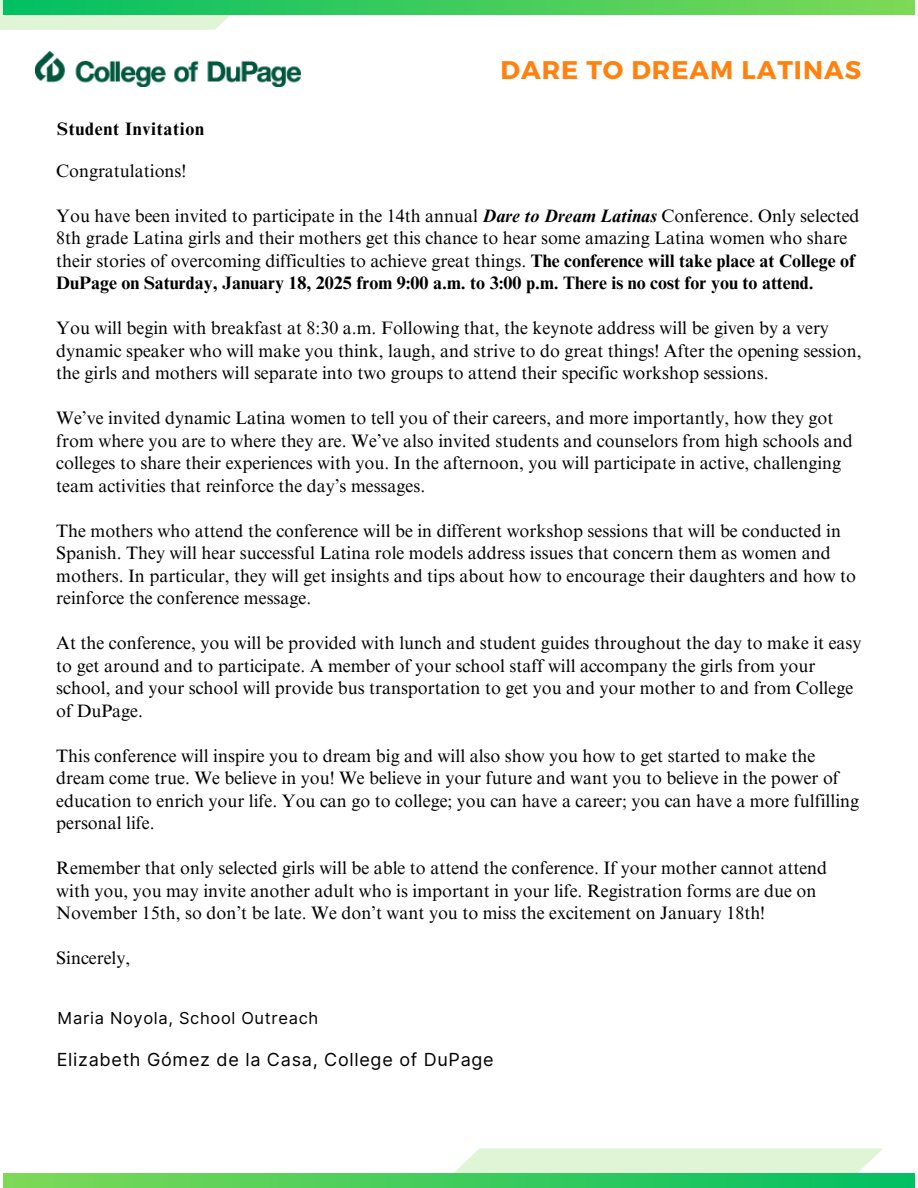
<style>
.page{position:relative;width:918px;height:1188px;background:#fff}
.page>*{position:absolute;margin:0;border:0;box-sizing:border-box;transform-origin:0 0}
.t1{font:700 25.5px "Montserrat";letter-spacing:.04em;color:#ff8210}
.t2{font:18px/22.5px "Times NRMT Pro";color:#000}
.t3{font:18px "Inter";letter-spacing:.04em;color:#000}
.t4{font:700 18px "Times NRMT Pro";letter-spacing:.04em;color:#000}
.t5{font:16.5px "Inter";letter-spacing:.04em;color:#000}
.s1{font-weight:700;font-style:italic}
.s2{font-weight:700}
</style>
<div class="page">
<svg style="left:454px;top:1148px;width:429px;height:25px;background:#e1f5d7"></svg>
<svg style="left:4px;top:1173px;width:910px;height:15px;background:#3fcc5c"></svg>
<div style="left:0;top:0;width:230px;height:30px;background:#dff5d5"></div>
<svg style="left:3px;top:0;width:911px;height:15px;background:#3fcc5c"></svg>
<img style="left:35px;top:51px;width:266px;height:35px">
<p class="t4" style="left:57px;top:122px;width:149px">Student Invitation</p>
<p class="t1" style="left:501px;top:54px;width:362px">DARE TO DREAM LATINAS</p>
<p class="t2" style="left:56px;top:161px;width:132px">Congratulations!</p>
<h1 class="t2" style="left:56px;top:206px;width:805px">You have been invited to participate in the 14th annual <span class="s1">Dare to Dream Latinas</span> Conference. Only selected 8th grade Latina girls and their mothers get this chance to hear some amazing Latina women who share their stories of overcoming difficulties to achieve great things. <span class="s2">The conference will take place at College of DuPage on Saturday, January 18, 2025 from 9:00 a.m. to 3:00 p.m. There is no cost for you to attend.</span></h1>
<h2 class="t2" style="left:56px;top:319px;width:807px">You will begin with breakfast at 8:30 a.m. Following that, the keynote address will be given by a very dynamic speaker who will make you think, laugh, and strive to do great things! After the opening session, the girls and mothers will separate into two groups to attend their specific workshop sessions.</h2>
<p class="t2" style="left:56px;top:409px;width:798px">We’ve invited dynamic Latina women to tell you of their careers, and more importantly, how they got from where you are to where they are. We’ve also invited students and counselors from high schools and colleges to share their experiences with you. In the afternoon, you will participate in active, challenging team activities that reinforce the day’s messages.</p>
<p class="t2" style="left:56px;top:521px;width:801px">The mothers who attend the conference will be in different workshop sessions that will be conducted in Spanish. They will hear successful Latina role models address issues that concern them as women and mothers. In particular, they will get insights and tips about how to encourage their daughters and how to reinforce the conference message.</p>
<p class="t2" style="left:56px;top:634px;width:807px">At the conference, you will be provided with lunch and student guides throughout the day to make it easy to get around and to participate. A member of your school staff will accompany the girls from your school, and your school will provide bus transportation to get you and your mother to and from College of DuPage.</p>
<p class="t2" style="left:56px;top:746px;width:804px">This conference will inspire you to dream big and will also show you how to get started to make the dream come true. We believe in you! We believe in your future and want you to believe in the power of education to enrich your life. You can go to college; you can have a career; you can have a more fulfilling personal life.</p>
<p class="t2" style="left:56px;top:859px;width:772px">Remember that only selected girls will be able to attend the conference. If your mother cannot attend with you, you may invite another adult who is important in your life. Registration forms are due on<br>November 15th, so don’t be late. We don’t want you to miss the excitement on January 18th!</p>
<p class="t2" style="left:56px;top:949px;width:76px">Sincerely,</p>
<p class="t5" style="left:58px;top:1009px;width:262px">Maria Noyola, School Outreach</p>
<p class="t3" style="left:57px;top:1049px;width:439px">Elizabeth Gómez de la Casa, College of DuPage</p>
</div>
